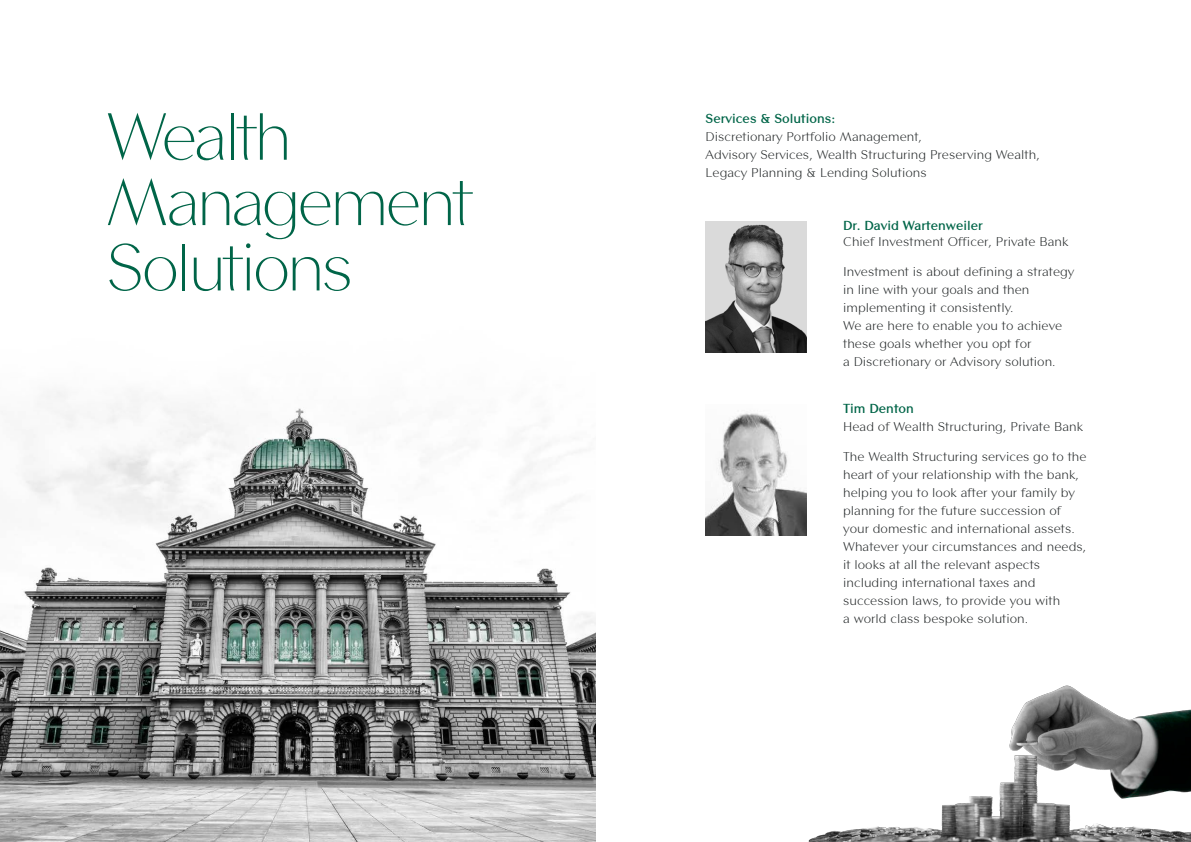
<style>
.page{position:relative;width:1191px;height:842px;background:#fff}
.page>*{position:absolute;margin:0;border:0;box-sizing:border-box;transform-origin:0 0}
.t1{font:100 68px/65.3px "Contax Sans 35";letter-spacing:-.06em;color:#006548}
.t2{font:300 13px/18px "Contax Sans 45";color:#1f2324}
.t3{font:700 13px "Contax Sans 75";color:#006548}
</style>
<div class="page">
<img style="left:0;top:444px;width:595px;height:398px">
<img style="left:705px;top:413px;width:102px;height:122px">
<img style="left:808px;top:685px;width:383px;height:157px">
<img style="left:705px;top:221px;width:102px;height:131px">
<h1 class="t1" style="left:106px;top:102px;width:369px">Wealth<br>Management<br>Solutions</h1>
<p class="t3" style="left:705px;top:110px;width:131px">Services &amp; Solutions:</p>
<p class="t2" style="left:705px;top:127px;width:336px">Discretionary Portfolio Management,<br>Advisory Services, Wealth Structuring Preserving Wealth,<br>Legacy Planning &amp; Lending Solutions</p>
<p class="t3" style="left:843px;top:217px;width:141px">Dr. David Wartenweiler</p>
<p class="t2" style="left:843px;top:232px;width:227px">Chief Investment Officer, Private Bank</p>
<p class="t2" style="left:843px;top:262px;width:233px">Investment is about defining a strategy in line with your goals and then implementing it consistently.<br>We are here to enable you to achieve these goals whether you opt for<br>a Discretionary or Advisory solution.</p>
<p class="t3" style="left:843px;top:400px;width:72px">Tim Denton</p>
<p class="t2" style="left:843px;top:417px;width:241px">Head of Wealth Structuring, Private Bank</p>
<p class="t2" style="left:843px;top:447px;width:245px">The Wealth Structuring services go to the heart of your relationship with the bank, helping you to look after your family by planning for the future succession of your domestic and international assets.<br>Whatever your circumstances and needs, it looks at all the relevant aspects including international taxes and succession laws, to provide you with<br>a world class bespoke solution.</p>
</div>
